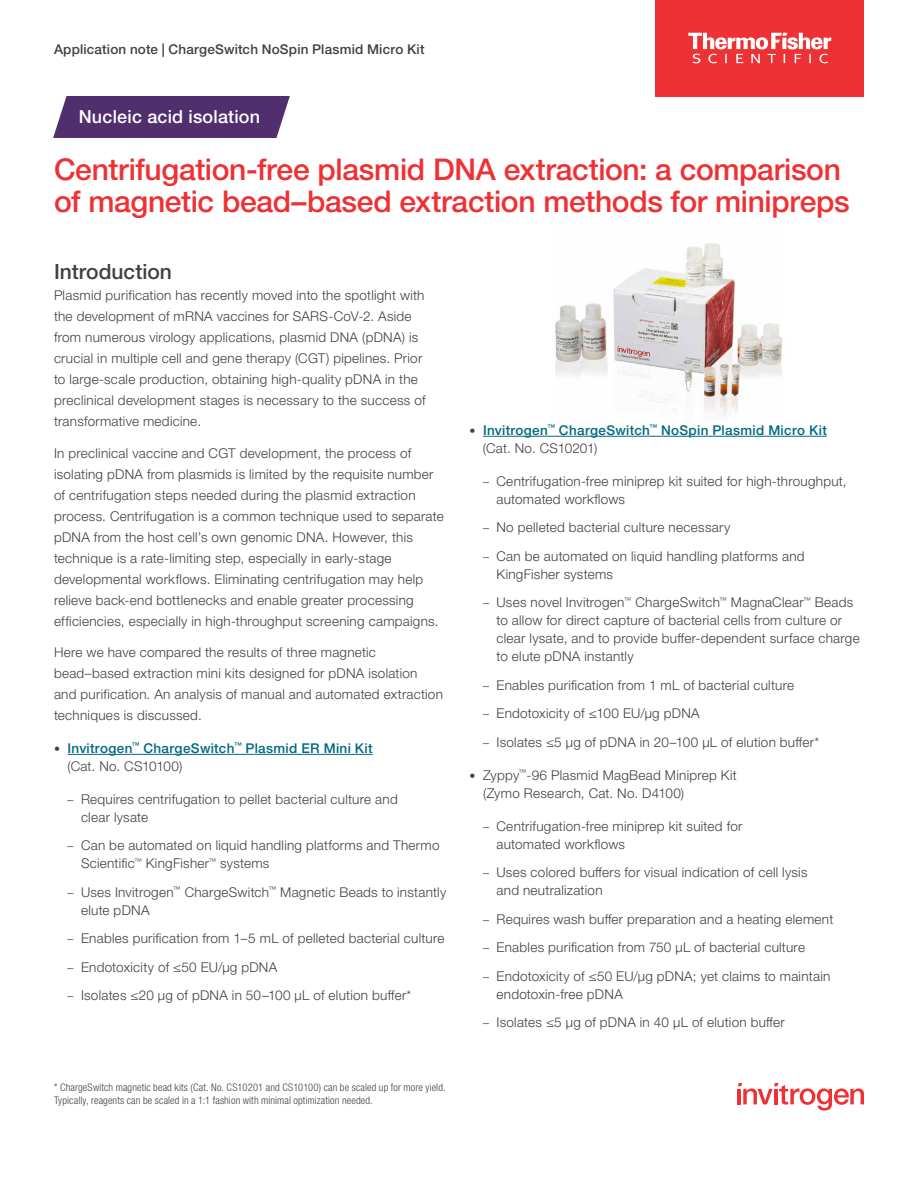
<style>
.page{position:relative;width:918px;height:1188px;background:#fff}
.page>*{position:absolute;margin:0;border:0;box-sizing:border-box;transform-origin:0 0}
.t1{font:500 30px/31.5px "Helvetica Neue LTW1 G";letter-spacing:-.01em;color:#ee3134}
.t2{font:500 21px "Helvetica Neue LTW1 G";color:#414042}
.t3{font:500 18px "Helvetica Neue LTW1 G";letter-spacing:.01em;color:#fff}
.t4{font:300 13.5px/21px "Helvetica Neue LTW1 G";letter-spacing:.02em;color:#414042}
.t5{font:500 13.5px/18px "Helvetica Neue LTW1 G";letter-spacing:.025em;color:#006880}
.t6{font:500 13.5px "Helvetica Neue LTW1 G";letter-spacing:.015em;color:#414042}
.t7{font:300 condensed 10.5px/13.5px "Helvetica Neue LTW1 G";letter-spacing:.015em;color:#414042}
.s1{font-weight:300;font-size:12px;color:#414042}
.s2{font-weight:300;color:#414042}
.s3{font-size:12px}
</style>
<div class="page">
<img style="left:555px;top:243px;width:227px;height:171px">
<div style="left:53px;top:96px;width:237px;height:42px;background:#512e6d"></div>
<div style="left:656px;top:0;width:208px;height:96px;background:#ee3134"></div>
<svg style="left:688px;top:33px;width:143px;height:30px"></svg>
<hr style="left:68px;top:754px;width:64px;height:1px;background:#006880">
<hr style="left:132px;top:754px;width:102px;height:1px;background:#006880">
<hr style="left:234px;top:754px;width:139px;height:1px;background:#006880">
<hr style="left:483px;top:436px;width:64px;height:1px;background:#006880">
<hr style="left:547px;top:436px;width:103px;height:1px;background:#006880">
<hr style="left:649px;top:436px;width:178px;height:1px;background:#006880">
<svg style="left:738px;top:1083px;width:126px;height:28px"></svg>
<p class="t6" style="left:54px;top:41px;width:372px">Application note | ChargeSwitch NoSpin Plasmid Micro Kit</p>
<h3 class="t3" style="left:79px;top:106px;width:183px">Nucleic acid isolation</h3>
<h1 class="t1" style="left:54px;top:154px;width:797px">Centrifugation-free plasmid DNA extraction: a comparison of magnetic bead–based extraction methods for minipreps</h1>
<h2 class="t2" style="left:54px;top:259px;width:119px">Introduction</h2>
<p class="t4" style="left:54px;top:285px;width:373px">Plasmid purification has recently moved into the spotlight with the development of mRNA vaccines for SARS-CoV-2. Aside from numerous virology applications, plasmid DNA (pDNA) is crucial in multiple cell and gene therapy (CGT) pipelines. Prior to large-scale production, obtaining high-quality pDNA in the preclinical development stages is necessary to the success of transformative medicine.</p>
<p class="t4" style="left:54px;top:442px;width:391px">In preclinical vaccine and CGT development, the process of isolating pDNA from plasmids is limited by the requisite number of centrifugation steps needed during the plasmid extraction process. Centrifugation is a common technique used to separate pDNA from the host cell’s own genomic DNA. However, this technique is a rate-limiting step, especially in early-stage developmental workflows. Eliminating centrifugation may help relieve back-end bottlenecks and enable greater processing efficiencies, especially in high-throughput screening campaigns.</p>
<p class="t4" style="left:54px;top:642px;width:390px">Here we have compared the results of three magnetic bead–based extraction mini kits designed for pDNA isolation and purification. An analysis of manual and automated extraction techniques is discussed.</p>
<p class="t5" style="left:67px;top:739px;width:307px;text-indent:-13px"><span class="s1">•</span> Invitrogen<sup>™</sup> ChargeSwitch<sup>™</sup> Plasmid ER Mini Kit <span class="s2">(Cat. No. CS10100)</span></p>
<p class="t4" style="left:81px;top:790px;width:318px;line-height:18px;text-indent:-14px"><span class="s3">–</span> Requires centrifugation to pellet bacterial culture and clear lysate</p>
<p class="t4" style="left:81px;top:837px;width:360px;line-height:18px;text-indent:-14px"><span class="s3">–</span> Can be automated on liquid handling platforms and Thermo<br>Scientific<sup>™</sup> KingFisher<sup>™</sup> systems</p>
<p class="t4" style="left:81px;top:883px;width:367px;line-height:18px;text-indent:-14px"><span class="s3">–</span> Uses Invitrogen<sup>™</sup> ChargeSwitch<sup>™</sup> Magnetic Beads to instantly elute pDNA</p>
<p class="t4" style="left:68px;top:928px;width:379px"><span class="s3">–</span> Enables purification from 1–5 mL of pelleted bacterial culture</p>
<p class="t4" style="left:68px;top:957px;width:211px"><span class="s3">–</span> Endotoxicity of ≤50 EU/μg pDNA</p>
<p class="t4" style="left:68px;top:985px;width:345px"><span class="s3">–</span> Isolates ≤20 μg of pDNA in 50–100 μL of elution buffer*</p>
<p class="t7" style="left:54px;top:1080px;width:393px">* ChargeSwitch magnetic bead kits (Cat. No. CS10201 and CS10100) can be scaled up for more yield.<br>Typically, reagents can be scaled in a 1:1 fashion with minimal optimization needed.</p>
<p class="t5" style="left:483px;top:421px;width:345px;text-indent:-13px"><span class="s1">•</span> Invitrogen<sup>™</sup> ChargeSwitch<sup>™</sup> NoSpin Plasmid Micro Kit <span class="s2">(Cat. No. CS10201)</span></p>
<p class="t4" style="left:496px;top:472px;width:352px;line-height:18px;text-indent:-14px"><span class="s3">–</span> Centrifugation-free miniprep kit suited for high-throughput, automated workflows</p>
<p class="t4" style="left:483px;top:517px;width:249px"><span class="s3">–</span> No pelleted bacterial culture necessary</p>
<p class="t4" style="left:496px;top:547px;width:310px;line-height:18px;text-indent:-14px"><span class="s3">–</span> Can be automated on liquid handling platforms and<br>KingFisher systems</p>
<p class="t4" style="left:497px;top:594px;width:365px;line-height:18px;text-indent:-14px"><span class="s3">–</span> Uses novel Invitrogen<sup>™</sup> ChargeSwitch<sup>™</sup> MagnaClear<sup>™</sup> Beads to allow for direct capture of bacterial cells from culture or clear lysate, and to provide buffer-dependent surface charge to elute pDNA instantly</p>
<p class="t4" style="left:483px;top:675px;width:313px"><span class="s3">–</span> Enables purification from 1 mL of bacterial culture</p>
<p class="t4" style="left:483px;top:703px;width:218px"><span class="s3">–</span> Endotoxicity of ≤100 EU/μg pDNA</p>
<p class="t4" style="left:483px;top:732px;width:338px"><span class="s3">–</span> Isolates ≤5 μg of pDNA in 20–100 μL of elution buffer*</p>
<p class="t4" style="left:483px;top:766px;width:255px;line-height:18px;text-indent:-14px"><span class="s3">•</span> Zyppy<sup>™</sup>-96 Plasmid MagBead Miniprep Kit (Zymo Research, Cat. No. D4100)</p>
<p class="t4" style="left:496px;top:817px;width:247px;line-height:18px;text-indent:-14px"><span class="s3">–</span> Centrifugation-free miniprep kit suited for automated workflows</p>
<p class="t4" style="left:496px;top:864px;width:313px;line-height:18px;text-indent:-14px"><span class="s3">–</span> Uses colored buffers for visual indication of cell lysis and neutralization</p>
<p class="t4" style="left:483px;top:909px;width:352px"><span class="s3">–</span> Requires wash buffer preparation and a heating element</p>
<p class="t4" style="left:483px;top:937px;width:324px"><span class="s3">–</span> Enables purification from 750 μL of bacterial culture</p>
<p class="t4" style="left:496px;top:967px;width:335px;line-height:18px;text-indent:-14px"><span class="s3">–</span> Endotoxicity of ≤50 EU/μg pDNA; yet claims to maintain endotoxin-free pDNA</p>
<p class="t4" style="left:483px;top:1012px;width:303px"><span class="s3">–</span> Isolates ≤5 μg of pDNA in 40 μL of elution buffer</p>
</div>
